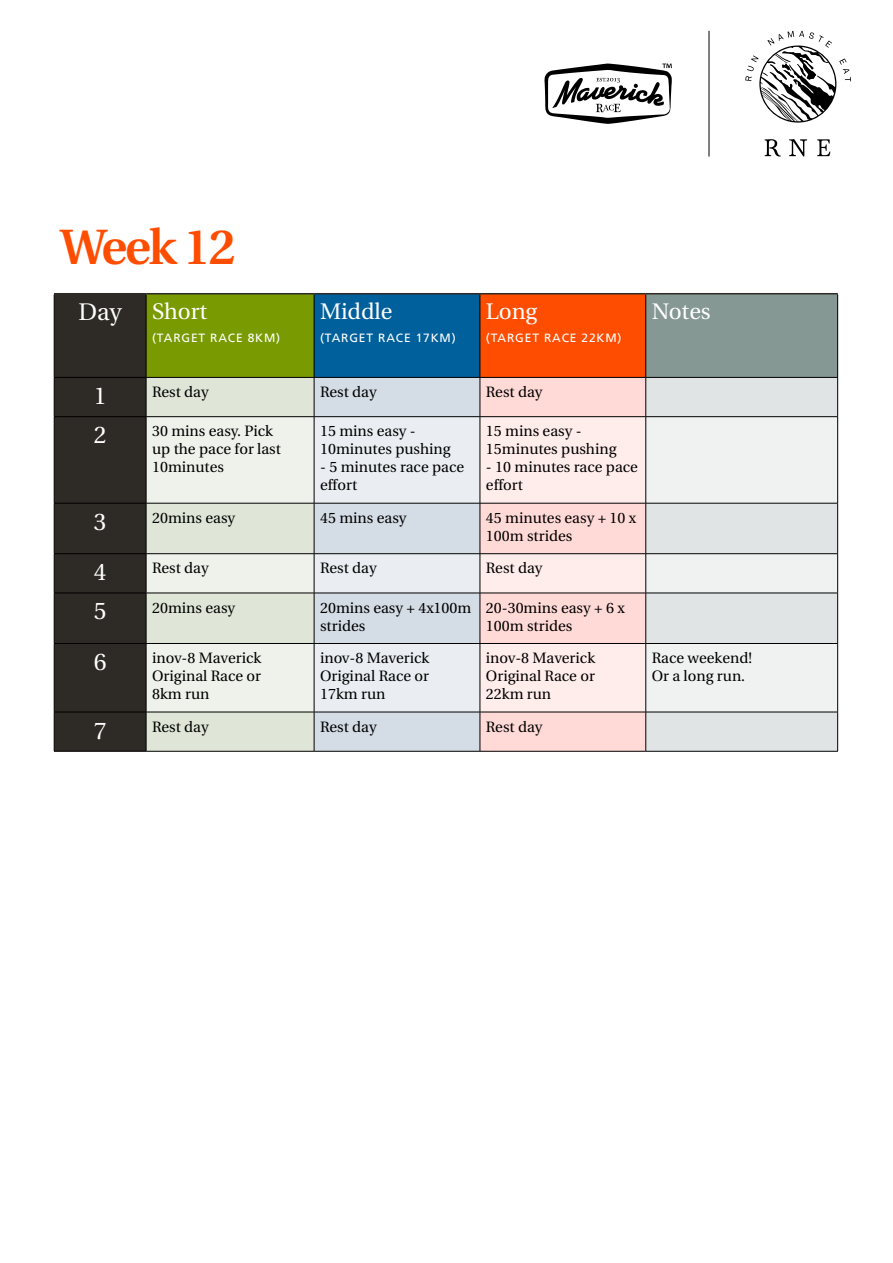
<style>
.page{position:relative;width:893px;height:1263px;background:#fff}
.page>*{position:absolute;margin:0;border:0;box-sizing:border-box;transform-origin:0 0}
.t1{font:600 49.5px "Utopia";letter-spacing:-.04em;color:#ff4d00}
.t2{font:24px "Utopia";color:#fff}
.t3{font:22.5px "Utopia";color:#fff}
.t4{font:15px/18px "Utopia";color:#000}
.t5{font:12px "Frutiger";letter-spacing:.07em;color:#fff}
</style>
<div class="page">
<div style="left:55px;top:294px;width:91px;height:457px;background:#2e2a25"></div>
<div style="left:146px;top:294px;width:168px;height:83px;background:#799a00"></div>
<div style="left:314px;top:294px;width:166px;height:83px;background:#00609c"></div>
<div style="left:480px;top:294px;width:166px;height:83px;background:#ff4d00"></div>
<div style="left:646px;top:294px;width:192px;height:83px;background:#859894"></div>
<div style="left:147px;top:378px;width:167px;height:373px;background:#dfe5d7"></div>
<div style="left:315px;top:378px;width:165px;height:373px;background:#d4dce5"></div>
<div style="left:481px;top:378px;width:164px;height:373px;background:#ffdad7"></div>
<div style="left:646px;top:378px;width:191px;height:373px;background:#e1e4e4"></div>
<svg style="left:147px;top:417px;width:167px;height:295px;background:#e7ebe2"></svg>
<svg style="left:315px;top:417px;width:165px;height:295px;background:#e1e6ec"></svg>
<svg style="left:481px;top:417px;width:164px;height:295px;background:#fde5e2"></svg>
<svg style="left:646px;top:417px;width:191px;height:295px;fill:#f0f2f1"></svg>
<hr style="left:54px;top:294px;width:1px;height:83px;background:#000">
<hr style="left:146px;top:294px;width:1px;height:83px;background:#000">
<hr style="left:314px;top:294px;width:1px;height:83px;background:#000">
<hr style="left:480px;top:294px;width:1px;height:83px;background:#000">
<hr style="left:645px;top:294px;width:1px;height:83px;background:#000">
<hr style="left:837px;top:294px;width:1px;height:83px;background:#000">
<hr style="left:54px;top:377px;width:92px;height:1px;background:#000">
<hr style="left:54px;top:378px;width:1px;height:38px;background:#000">
<hr style="left:146px;top:377px;width:168px;height:1px;background:#000">
<hr style="left:146px;top:378px;width:1px;height:38px;background:#000">
<hr style="left:314px;top:377px;width:166px;height:1px;background:#000">
<hr style="left:314px;top:378px;width:1px;height:38px;background:#000">
<hr style="left:480px;top:377px;width:166px;height:1px;background:#000">
<hr style="left:480px;top:378px;width:1px;height:38px;background:#000">
<hr style="left:646px;top:377px;width:192px;height:1px;background:#000">
<hr style="left:645px;top:378px;width:1px;height:38px;background:#000">
<hr style="left:837px;top:378px;width:1px;height:38px;background:#000">
<hr style="left:54px;top:416px;width:92px;height:1px;background:#000">
<hr style="left:54px;top:417px;width:1px;height:86px;background:#000">
<hr style="left:146px;top:416px;width:168px;height:1px;background:#000">
<hr style="left:146px;top:417px;width:1px;height:86px;background:#000">
<hr style="left:314px;top:416px;width:166px;height:1px;background:#000">
<hr style="left:314px;top:417px;width:1px;height:86px;background:#000">
<hr style="left:480px;top:416px;width:166px;height:1px;background:#000">
<hr style="left:480px;top:417px;width:1px;height:86px;background:#000">
<hr style="left:646px;top:416px;width:192px;height:1px;background:#000">
<hr style="left:645px;top:417px;width:1px;height:86px;background:#000">
<hr style="left:837px;top:417px;width:1px;height:86px;background:#000">
<hr style="left:54px;top:503px;width:92px;height:1px;background:#000">
<hr style="left:54px;top:503px;width:1px;height:50px;background:#000">
<hr style="left:146px;top:503px;width:168px;height:1px;background:#000">
<hr style="left:146px;top:503px;width:1px;height:50px;background:#000">
<hr style="left:314px;top:503px;width:166px;height:1px;background:#000">
<hr style="left:314px;top:503px;width:1px;height:50px;background:#000">
<hr style="left:480px;top:503px;width:166px;height:1px;background:#000">
<hr style="left:480px;top:503px;width:1px;height:50px;background:#000">
<hr style="left:646px;top:503px;width:192px;height:1px;background:#000">
<hr style="left:645px;top:503px;width:1px;height:50px;background:#000">
<hr style="left:837px;top:503px;width:1px;height:50px;background:#000">
<hr style="left:54px;top:553px;width:92px;height:1px;background:#000">
<hr style="left:54px;top:554px;width:1px;height:39px;background:#000">
<hr style="left:146px;top:553px;width:168px;height:1px;background:#000">
<hr style="left:146px;top:554px;width:1px;height:39px;background:#000">
<hr style="left:314px;top:553px;width:166px;height:1px;background:#000">
<hr style="left:314px;top:554px;width:1px;height:39px;background:#000">
<hr style="left:480px;top:553px;width:166px;height:1px;background:#000">
<hr style="left:480px;top:554px;width:1px;height:39px;background:#000">
<hr style="left:646px;top:553px;width:192px;height:1px;background:#000">
<hr style="left:645px;top:554px;width:1px;height:39px;background:#000">
<hr style="left:837px;top:554px;width:1px;height:39px;background:#000">
<hr style="left:54px;top:593px;width:92px;height:1px;background:#000">
<hr style="left:54px;top:593px;width:1px;height:50px;background:#000">
<hr style="left:146px;top:593px;width:168px;height:1px;background:#000">
<hr style="left:146px;top:593px;width:1px;height:50px;background:#000">
<hr style="left:314px;top:593px;width:166px;height:1px;background:#000">
<hr style="left:314px;top:593px;width:1px;height:50px;background:#000">
<hr style="left:480px;top:593px;width:166px;height:1px;background:#000">
<hr style="left:480px;top:593px;width:1px;height:50px;background:#000">
<hr style="left:646px;top:593px;width:192px;height:1px;background:#000">
<hr style="left:645px;top:593px;width:1px;height:50px;background:#000">
<hr style="left:837px;top:593px;width:1px;height:50px;background:#000">
<hr style="left:54px;top:643px;width:92px;height:1px;background:#000">
<hr style="left:54px;top:644px;width:1px;height:68px;background:#000">
<hr style="left:146px;top:643px;width:168px;height:1px;background:#000">
<hr style="left:146px;top:644px;width:1px;height:68px;background:#000">
<hr style="left:314px;top:643px;width:166px;height:1px;background:#000">
<hr style="left:314px;top:644px;width:1px;height:68px;background:#000">
<hr style="left:480px;top:643px;width:166px;height:1px;background:#000">
<hr style="left:480px;top:644px;width:1px;height:68px;background:#000">
<hr style="left:646px;top:643px;width:192px;height:1px;background:#000">
<hr style="left:645px;top:644px;width:1px;height:68px;background:#000">
<hr style="left:837px;top:644px;width:1px;height:68px;background:#000">
<hr style="left:54px;top:712px;width:92px;height:1px;background:#000">
<hr style="left:54px;top:712px;width:1px;height:39px;background:#000">
<hr style="left:146px;top:712px;width:168px;height:1px;background:#000">
<hr style="left:146px;top:712px;width:1px;height:39px;background:#000">
<hr style="left:314px;top:712px;width:166px;height:1px;background:#000">
<hr style="left:314px;top:712px;width:1px;height:39px;background:#000">
<hr style="left:480px;top:712px;width:166px;height:1px;background:#000">
<hr style="left:480px;top:712px;width:1px;height:39px;background:#000">
<hr style="left:646px;top:712px;width:192px;height:1px;background:#000">
<hr style="left:645px;top:712px;width:1px;height:39px;background:#000">
<hr style="left:837px;top:712px;width:1px;height:39px;background:#000">
<hr style="left:54px;top:751px;width:92px;height:1px;background:#000">
<hr style="left:146px;top:751px;width:168px;height:1px;background:#000">
<hr style="left:314px;top:751px;width:166px;height:1px;background:#000">
<hr style="left:480px;top:751px;width:166px;height:1px;background:#000">
<hr style="left:646px;top:751px;width:192px;height:1px;background:#000">
<hr style="left:54px;top:293px;width:92px;height:1px;background:#2e2a25">
<hr style="left:146px;top:293px;width:168px;height:1px;background:#2e2a25">
<hr style="left:314px;top:293px;width:166px;height:1px;background:#2e2a25">
<hr style="left:480px;top:293px;width:166px;height:1px;background:#2e2a25">
<hr style="left:646px;top:293px;width:192px;height:1px;background:#2e2a25">
<svg style="left:544px;top:64px;width:128px;height:60px"></svg>
<svg style="left:765px;top:139px;width:16px;height:18px"></svg>
<svg style="left:789px;top:139px;width:18px;height:18px"></svg>
<svg style="left:817px;top:139px;width:13px;height:17px"></svg>
<svg style="left:745px;top:31px;width:106px;height:92px"></svg>
<hr style="left:709px;top:31px;width:1px;height:126px;background:#000">
<h1 class="t1" style="left:60px;top:219px;width:177px">Week 12</h1>
<h2 class="t2" style="left:79px;top:299px;width:45px">Day</h2>
<h3 class="t3" style="left:152px;top:299px;width:57px">Short</h3>
<p class="t5" style="left:152px;top:331px;width:130px">(TARGET RACE 8KM)</p>
<h3 class="t3" style="left:320px;top:299px;width:74px">Middle</h3>
<p class="t5" style="left:320px;top:331px;width:137px">(TARGET RACE 17KM)</p>
<h3 class="t3" style="left:486px;top:299px;width:53px">Long</h3>
<p class="t5" style="left:486px;top:331px;width:137px">(TARGET RACE 22KM)</p>
<h3 class="t3" style="left:652px;top:299px;width:60px">Notes</h3>
<h2 class="t2" style="left:94px;top:383px;width:14px">1</h2>
<p class="t4" style="left:152px;top:383px;width:58px">Rest day</p>
<p class="t4" style="left:320px;top:383px;width:58px">Rest day</p>
<p class="t4" style="left:486px;top:383px;width:58px">Rest day</p>
<h2 class="t2" style="left:94px;top:422px;width:14px">2</h2>
<p class="t4" style="left:152px;top:423px;width:130px">30 mins easy. Pick up the pace for last<br>10minutes</p>
<p class="t4" style="left:320px;top:423px;width:132px">15 mins easy -<br>10minutes pushing</p>
<p class="t4" style="left:486px;top:423px;width:132px">15 mins easy -<br>15minutes pushing</p>
<p class="t4" style="left:486px;top:459px;width:154px">- 10 minutes race pace effort</p>
<p class="t4" style="left:320px;top:459px;width:146px">- 5 minutes race pace effort</p>
<h2 class="t2" style="left:94px;top:508px;width:14px">3</h2>
<p class="t4" style="left:152px;top:509px;width:84px">20mins easy</p>
<p class="t4" style="left:320px;top:509px;width:88px">45 mins easy</p>
<p class="t4" style="left:486px;top:509px;width:152px">45 minutes easy + 10 x<br>100m strides</p>
<h2 class="t2" style="left:94px;top:559px;width:14px">4</h2>
<p class="t4" style="left:152px;top:560px;width:58px">Rest day</p>
<p class="t4" style="left:320px;top:560px;width:58px">Rest day</p>
<p class="t4" style="left:486px;top:560px;width:58px">Rest day</p>
<h2 class="t2" style="left:94px;top:598px;width:14px">5</h2>
<p class="t4" style="left:152px;top:599px;width:84px">20mins easy</p>
<p class="t4" style="left:320px;top:599px;width:153px">20mins easy + 4x100m strides</p>
<p class="t4" style="left:486px;top:599px;width:140px">20-30mins easy + 6 x<br>100m strides</p>
<h2 class="t2" style="left:94px;top:649px;width:14px">6</h2>
<p class="t4" style="left:152px;top:649px;width:111px;text-align:justify">inov-8 Maverick Original Race or 8km run</p>
<p class="t4" style="left:320px;top:649px;width:111px;text-align:justify">inov-8 Maverick Original Race or 17km run</p>
<p class="t4" style="left:486px;top:649px;width:111px;text-align:justify">inov-8 Maverick Original Race or 22km run</p>
<p class="t4" style="left:652px;top:649px;width:102px">Race weekend!<br>Or a long run.</p>
<h2 class="t2" style="left:94px;top:717px;width:14px">7</h2>
<p class="t4" style="left:152px;top:718px;width:58px">Rest day</p>
<p class="t4" style="left:320px;top:718px;width:58px">Rest day</p>
<p class="t4" style="left:486px;top:718px;width:58px">Rest day</p>
</div>
